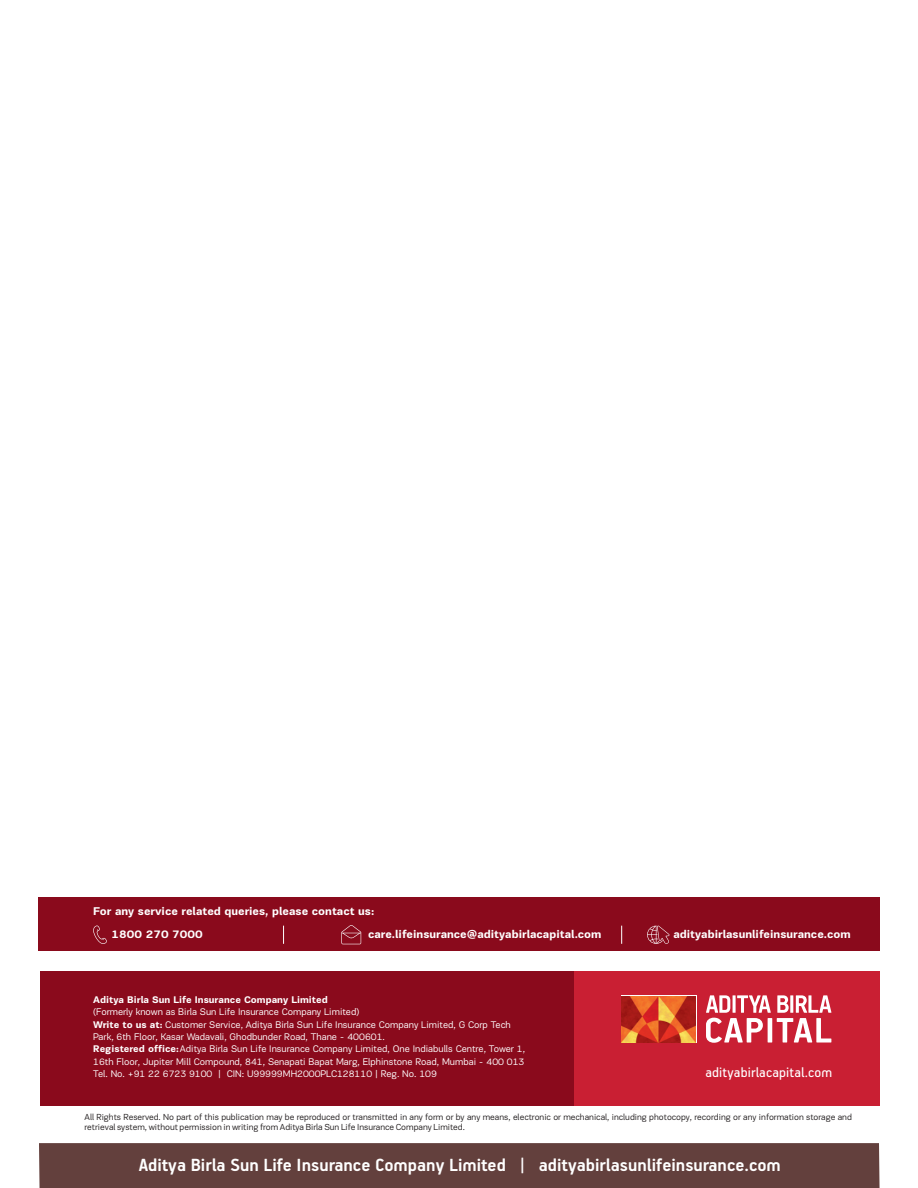
<style>
.page{position:relative;width:918px;height:1188px;background:#fff}
.page>*{position:absolute;margin:0;border:0;box-sizing:border-box;transform-origin:0 0}
.t1{font:700 19.8px "PF Handbook Pro";color:#fff}
.t2{font:15.3px "PF Handbook Pro";letter-spacing:.01em;color:#fff}
.t3{font:700 11.55px/23.2px "PF Encore Sans Pro";color:#fff}
.t4{font:9.9px/12.3px "PF Encore Sans Pro";color:#fff}
.t5{font:700 9.9px "PF Encore Sans Pro";color:#fff}
.t6{font:9px/10.6px "PF Encore Sans Pro";color:#231f20}
.s1{font-weight:700}
</style>
<div class="page">
<div style="left:41px;top:971px;width:541px;height:135px;background:#8a0a1c"></div>
<div style="left:575px;top:971px;width:305px;height:135px;background:#c91f33"></div>
<div style="left:39px;top:897px;width:841px;height:54px;background:#8a0a1c"></div>
<svg style="left:93px;top:926px;width:14px;height:18px"></svg>
<svg style="left:341px;top:925px;width:20px;height:19px"></svg>
<svg style="left:647px;top:926px;width:23px;height:18px"></svg>
<svg style="left:621px;top:926px;width:1px;height:18px"></svg>
<svg style="left:283px;top:926px;width:1px;height:18px"></svg>
<div style="left:39px;top:1143px;width:841px;height:45px;background:#63403d"></div>
<svg style="left:706px;top:995px;width:65px;height:48px"></svg>
<hr style="left:768px;top:1018px;width:4px;height:25px;background:#fff">
<svg style="left:777px;top:995px;width:54px;height:48px"></svg>
<svg style="left:621px;top:995px;width:76px;height:48px"></svg>
<img style="left:622px;top:996px;width:74px;height:46px">
<p class="t3" style="left:111px;top:900px;width:264px;text-indent:-18px">For any service related queries, please contact us:<br>1800 270 7000</p>
<p class="t3" style="left:368px;top:923px;width:235px">care.lifeinsurance@adityabirlacapital.com</p>
<p class="t3" style="left:673px;top:923px;width:179px">adityabirlasunlifeinsurance.com</p>
<p class="t5" style="left:93px;top:995px;width:236px">Aditya Birla Sun Life Insurance Company Limited</p>
<p class="t4" style="left:93px;top:1007px;width:433px">(Formerly known as Birla Sun Life Insurance Company Limited)<br><span class="s1">Write to us at:</span> Customer Service, Aditya Birla Sun Life Insurance Company Limited, G Corp Tech Park, 6th Floor, Kasar Wadavali, Ghodbunder Road, Thane - 400601.<br><span class="s1">Registered office:</span> Aditya Birla Sun Life Insurance Company Limited, One Indiabulls Centre, Tower 1, 16th Floor, Jupiter Mill Compound, 841, Senapati Bapat Marg, Elphinstone Road, Mumbai - 400 013<br>Tel. No. +91 22 6723 9100 | CIN: U99999MH2000PLC128110 | Reg. No. 109</p>
<h2 class="t2" style="left:705px;top:1065px;width:128px">adityabirlacapital.com</h2>
<p class="t6" style="left:85px;top:1112px;width:769px">All Rights Reserved. No part of this publication may be reproduced or transmitted in any form or by any means, electronic or mechanical, including photocopy, recording or any information storage and retrieval system, without permission in writing from Aditya Birla Sun Life Insurance Company Limited.</p>
<h1 class="t1" style="left:139px;top:1156px;width:644px">Aditya Birla Sun Life Insurance Company Limited | adityabirlasunlifeinsurance.com</h1>
</div>
